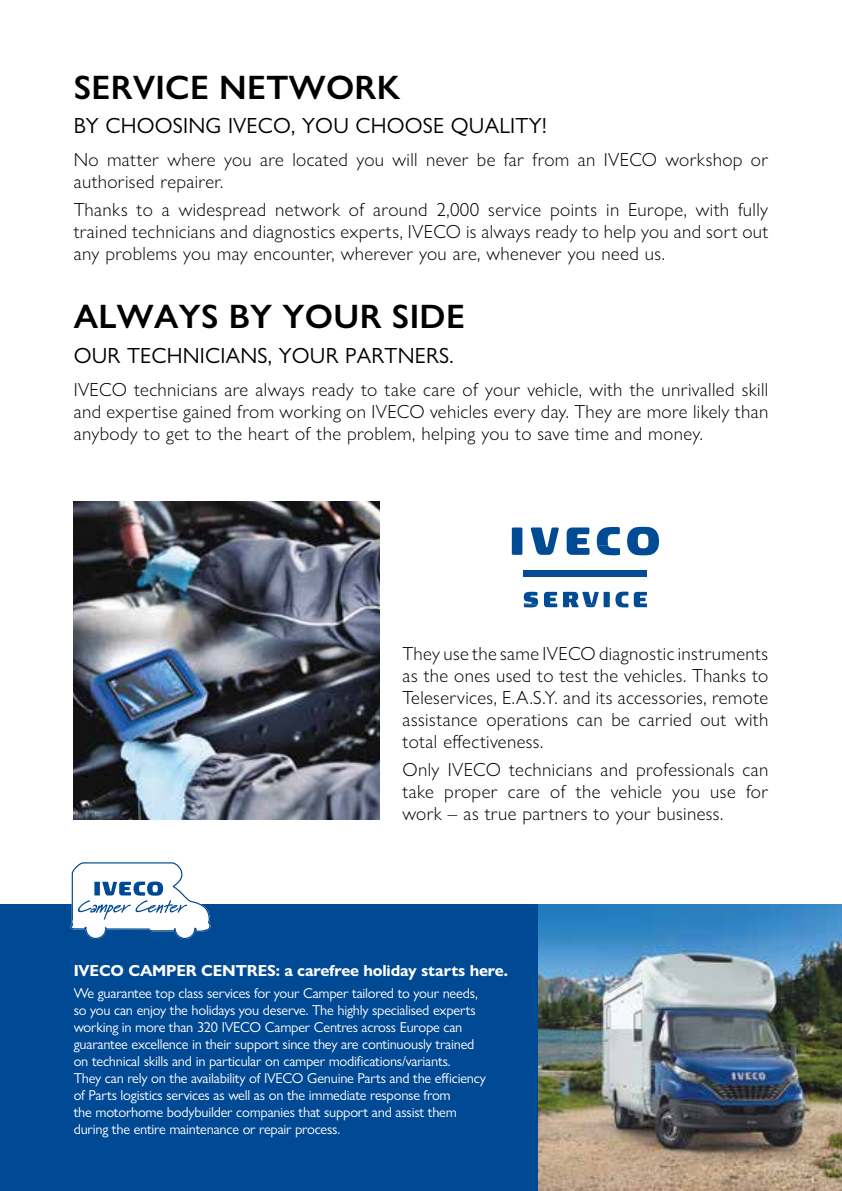
<style>
.page{position:relative;width:842px;height:1191px;background:#fff}
.page>*{position:absolute;margin:0;border:0;box-sizing:border-box;transform-origin:0 0}
.t1{font:600 34px "Gill Sans Nova";letter-spacing:.01em;color:#000}
.t2{font:22px "Gill Sans Nova";letter-spacing:.01em;color:#000}
.t3{font:300 19px/22px "Gill Sans Nova";letter-spacing:.02em;color:#000;text-align:justify}
.t4{font:700 16px "Gill Sans Nova";letter-spacing:-.01em;color:#fff}
.t5{font:14.4px/17px "Gill Sans Nova";letter-spacing:-.015em;color:#fff}
</style>
<div class="page">
<img style="left:74px;top:502px;width:306px;height:317px">
<div style="left:0;top:904px;width:595px;height:287px;background:#004994"></div>
<svg style="left:70px;top:862px;width:141px;height:77px"></svg>
<svg style="left:567px;top:527px;width:22px;height:28px"></svg>
<svg style="left:531px;top:527px;width:28px;height:28px"></svg>
<svg style="left:597px;top:527px;width:23px;height:29px"></svg>
<svg style="left:512px;top:527px;width:10px;height:28px"></svg>
<svg style="left:627px;top:527px;width:32px;height:28px"></svg>
<div style="left:523px;top:570px;width:124px;height:6px;background:#004b93"></div>
<svg style="left:634px;top:592px;width:13px;height:15px"></svg>
<svg style="left:544px;top:592px;width:13px;height:15px"></svg>
<svg style="left:524px;top:592px;width:14px;height:15px"></svg>
<svg style="left:563px;top:592px;width:36px;height:15px"></svg>
<svg style="left:615px;top:591px;width:13px;height:16px"></svg>
<div style="left:604px;top:592px;width:6px;height:15px;background:#004b93"></div>
<img style="left:539px;top:904px;width:303px;height:287px">
<h1 class="t1" style="left:74px;top:66px;width:328px">SERVICE NETWORK</h1>
<p class="t2" style="left:74px;top:112px;width:475px">BY CHOOSING IVECO, YOU CHOOSE QUALITY!</p>
<p class="t3" style="left:74px;top:149px;width:696px">No matter where you are located you will never be far from an IVECO workshop or authorised repairer.</p>
<p class="t3" style="left:74px;top:198px;width:696px">Thanks to a widespread network of around 2,000 service points in Europe, with fully trained technicians and diagnostics experts, IVECO is always ready to help you and sort out any problems you may encounter, wherever you are, whenever you need us.</p>
<h1 class="t1" style="left:74px;top:296px;width:393px">ALWAYS BY YOUR SIDE</h1>
<p class="t2" style="left:74px;top:342px;width:382px">OUR TECHNICIANS, YOUR PARTNERS.</p>
<p class="t3" style="left:74px;top:378px;width:696px">IVECO technicians are always ready to take care of your vehicle, with the unrivalled skill and expertise gained from working on IVECO vehicles every day. They are more likely than anybody to get to the heart of the problem, helping you to save time and money.</p>
<p class="t3" style="left:403px;top:642px;width:367px">They use the same IVECO diagnostic instruments as the ones used to test the vehicles. Thanks to Teleservices, E.A.S.Y. and its accessories, remote assistance operations can be carried out with total effectiveness.</p>
<p class="t3" style="left:403px;top:758px;width:367px">Only IVECO technicians and professionals can take proper care of the vehicle you use for work – as true partners to your business.</p>
<p class="t4" style="left:74px;top:960px;width:436px">IVECO CAMPER CENTRES: a carefree holiday starts here.</p>
<p class="t5" style="left:74px;top:984px;width:414px">We guarantee top class services for your Camper tailored to your needs, so you can enjoy the holidays you deserve. The highly specialised experts working in more than 320 IVECO Camper Centres across Europe can guarantee excellence in their support since they are continuously trained on technical skills and in particular on camper modifications/variants.<br>They can rely on the availability of IVECO Genuine Parts and the efficiency of Parts logistics services as well as on the immediate response from<br>the motorhome bodybuilder companies that support and assist them during the entire maintenance or repair process.</p>
</div>
